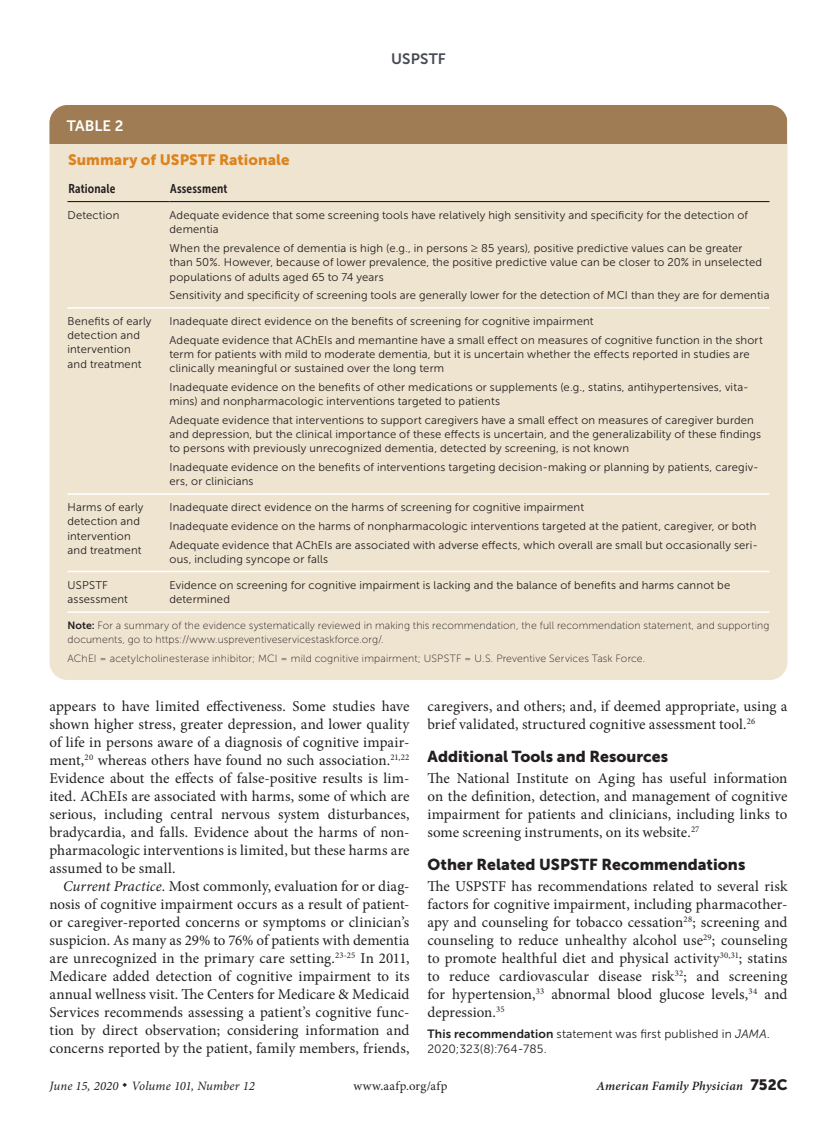
<style>
.page{position:relative;width:837px;height:1134px;background:#fff}
.page>*{position:absolute;margin:0;border:0;box-sizing:border-box;transform-origin:0 0}
.head1{font:15.75px "Museo Sans 900";letter-spacing:.005em;color:#231f20}
.body_text{font:15px/18px "Minion Pro";letter-spacing:.005em;color:#231f20;text-align:justify}
.body_noindent{font:15px/18px "Minion Pro";letter-spacing:.005em;color:#231f20;text-align:justify}
.table_title{font:15px "Museo Sans 900";letter-spacing:.005em;color:#dd831e}
.t1{font:15px "Museo Sans 700";letter-spacing:.005em;color:#464b54}
.table{font:15px "Museo Sans 700";color:#fff}
.t2{font:italic 12.75px "Minion Pro";letter-spacing:.01em;color:#231f20}
.t3{font:italic 600 12.75px "Minion Pro";letter-spacing:.015em;color:#231f20}
.table_head{font:12.75px "Museo Sans Cond 700";letter-spacing:.015em;color:#231f20}
.t4{font:12.75px "Minion Pro";letter-spacing:.03em;color:#231f20}
.blurb{font:12px/15px "Museo Sans 300";letter-spacing:.01em;color:#231f20}
.table_data_last_col{font:11.25px/14.2px "Museo Sans 300";letter-spacing:.015em;color:#231f20}
.table_data{font:11.25px/14.2px "Museo Sans 300";letter-spacing:.015em;color:#231f20}
.table_fig_note{font:10.5px/13.5px "Museo Sans 100";letter-spacing:.01em;color:#231f20}
.s1{font-family:"Museo Sans 700"}
.s2{font-style:italic}
.s3{font-family:"Museo Sans 900";font-weight:400;font-style:normal;font-size:15px}
</style>
<div class="page">
<div style="left:50px;top:105px;width:738px;height:575px;background:#efe4d0;border-radius:18px"></div>
<hr style="left:68px;top:201px;width:102px;height:1px;background:#231f20">
<hr style="left:170px;top:201px;width:600px;height:1px;background:#231f20">
<hr style="left:68px;top:307px;width:102px;height:2px;background:#fff">
<hr style="left:170px;top:307px;width:600px;height:2px;background:#fff">
<hr style="left:68px;top:493px;width:102px;height:2px;background:#fff">
<hr style="left:170px;top:493px;width:600px;height:2px;background:#fff">
<hr style="left:68px;top:571px;width:102px;height:1px;background:#fff">
<hr style="left:170px;top:571px;width:600px;height:1px;background:#fff">
<hr style="left:68px;top:611px;width:102px;height:2px;background:#fff">
<hr style="left:170px;top:611px;width:600px;height:2px;background:#fff">
<div style="left:50px;top:105px;width:738px;height:39px;background:#9f7c54"></div>
<h2 class="t1" style="left:391px;top:50px;width:56px">USPSTF</h2>
<p class="table" style="left:67px;top:118px;width:58px">TABLE 2</p>
<p class="table_title" style="left:68px;top:151px;width:223px">Summary of USPSTF Rationale</p>
<p class="table_head" style="left:68px;top:181px;width:48px">Rationale</p>
<p class="table_head" style="left:170px;top:181px;width:59px">Assessment</p>
<p class="table_data" style="left:68px;top:208px;width:53px">Detection</p>
<p class="table_data_last_col" style="left:170px;top:208px;width:580px">Adequate evidence that some screening tools have relatively high sensitivity and specificity for the detection of dementia</p>
<p class="table_data_last_col" style="left:170px;top:241px;width:594px">When the prevalence of dementia is high (e.g., in persons ≥ 85 years), positive predictive values can be greater than 50%. However, because of lower prevalence, the positive predictive value can be closer to 20% in unselected populations of adults aged 65 to 74 years</p>
<p class="table_data_last_col" style="left:170px;top:288px;width:602px">Sensitivity and specificity of screening tools are generally lower for the detection of MCI than they are for dementia</p>
<p class="table_data" style="left:68px;top:314px;width:86px">Benefits of early detection and intervention and treatment</p>
<p class="table_data_last_col" style="left:170px;top:314px;width:426px">Inadequate direct evidence on the benefits of screening for cognitive impairment</p>
<p class="table_data_last_col" style="left:170px;top:333px;width:595px">Adequate evidence that AChEIs and memantine have a small effect on measures of cognitive function in the short term for patients with mild to moderate dementia, but it is uncertain whether the effects reported in studies are clinically meaningful or sustained over the long term</p>
<p class="table_data_last_col" style="left:170px;top:380px;width:581px">Inadequate evidence on the benefits of other medications or supplements (e.g., statins, antihypertensives, vita&shy;mins) and nonpharmacologic interventions targeted to patients</p>
<p class="table_data_last_col" style="left:170px;top:413px;width:593px">Adequate evidence that interventions to support caregivers have a small effect on measures of caregiver burden and depression, but the clinical importance of these effects is uncertain, and the generalizability of these findings to persons with previously unrecognized dementia, detected by screening, is not known</p>
<p class="table_data_last_col" style="left:170px;top:460px;width:591px">Inadequate evidence on the benefits of interventions targeting decision-making or planning by patients, caregiv&shy;ers, or clinicians</p>
<p class="table_data" style="left:68px;top:500px;width:78px">Harms of early detection and intervention and treatment</p>
<p class="table_data_last_col" style="left:170px;top:500px;width:416px">Inadequate direct evidence on the harms of screening for cognitive impairment</p>
<p class="table_data_last_col" style="left:170px;top:519px;width:588px">Inadequate evidence on the harms of nonpharmacologic interventions targeted at the patient, caregiver, or both</p>
<p class="table_data_last_col" style="left:170px;top:538px;width:590px">Adequate evidence that AChEIs are associated with adverse effects, which overall are small but occasionally seri&shy;ous, including syncope or falls</p>
<p class="table_data" style="left:68px;top:578px;width:62px">USPSTF assessment</p>
<p class="table_data_last_col" style="left:170px;top:578px;width:562px">Evidence on screening for cognitive impairment is lacking and the balance of benefits and harms cannot be determined</p>
<p class="table_fig_note" style="left:68px;top:619px;width:703px"><span class="s1">Note:</span> For a summary of the evidence systematically reviewed in making this recommendation, the full recommendation statement, and supporting documents, go to https://www.uspreventiveservicestaskforce.org/.</p>
<p class="table_fig_note" style="left:68px;top:652px;width:579px">AChEI = acetylcholinesterase inhibitor; MCI = mild cognitive impairment; USPSTF = U.S. Preventive Services Task Force.</p>
<p class="body_text" style="left:50px;top:697px;width:362px">appears to have limited effectiveness. Some studies have shown higher stress, greater depression, and lower quality of life in persons aware of a diagnosis of cognitive impair&shy;ment,<sup>20</sup> whereas others have found no such association.<sup>21,22<br></sup>Evidence about the effects of false-positive results is lim&shy;ited. AChEIs are associated with harms, some of which are serious, including central nervous system disturbances, bradycardia, and falls. Evidence about the harms of non&shy;pharmacologic interventions is limited, but these harms are assumed to be small.</p>
<p class="body_text" style="left:50px;top:877px;width:362px;text-indent:14px"><span class="s2">Current Practice.</span> Most commonly, evaluation for or diag&shy;nosis of cognitive impairment occurs as a result of patient&shy;or caregiver-reported concerns or symptoms or clinician’s suspicion. As many as 29% to 76% of patients with dementia are unrecognized in the primary care setting.<sup>23-25</sup> In 2011, Medicare added detection of cognitive impairment to its annual wellness visit. The Centers for Medicare &amp; Medicaid Services recommends assessing a patient’s cognitive func&shy;tion by direct observation; considering information and concerns reported by the patient, family members, friends,</p>
<p class="body_text" style="left:428px;top:697px;width:361px">caregivers, and others; and, if deemed appropriate, using a brief validated, structured cognitive assessment tool.<sup>26</sup></p>
<p class="head1" style="left:428px;top:748px;width:242px">Additional Tools and Resources</p>
<p class="body_noindent" style="left:428px;top:769px;width:362px">The National Institute on Aging has useful information on the definition, detection, and management of cognitive impairment for patients and clinicians, including links to some screening instruments, on its website.<sup>27</sup></p>
<p class="head1" style="left:428px;top:856px;width:319px">Other Related USPSTF Recommendations</p>
<p class="body_noindent" style="left:428px;top:877px;width:362px">The USPSTF has recommendations related to several risk factors for cognitive impairment, including pharmacother&shy;apy and counseling for tobacco cessation<sup>28</sup>; screening and counseling to reduce unhealthy alcohol use<sup>29</sup>; counseling to promote healthful diet and physical activity<sup>30,31</sup>; statins to reduce cardiovascular disease risk<sup>32</sup>; and screening for hypertension,<sup>33</sup> abnormal blood glucose levels,<sup>34</sup> and depression.<sup>35</sup></p>
<p class="blurb" style="left:428px;top:1026px;width:344px"><span class="s1">This recommendation</span> statement was first published in <span class="s2">JAMA.<br></span>2020;323(8):764-785.</p>
<p class="t2" style="left:50px;top:1078px;width:207px">June 15, 2020 ◆ Volume 101, Number 12</p>
<p class="t4" style="left:353px;top:1078px;width:96px">www.aafp.org/afp</p>
<p class="t3" style="left:597px;top:1077px;width:192px">American Family Physician <span class="s3">752C</span></p>
</div>
